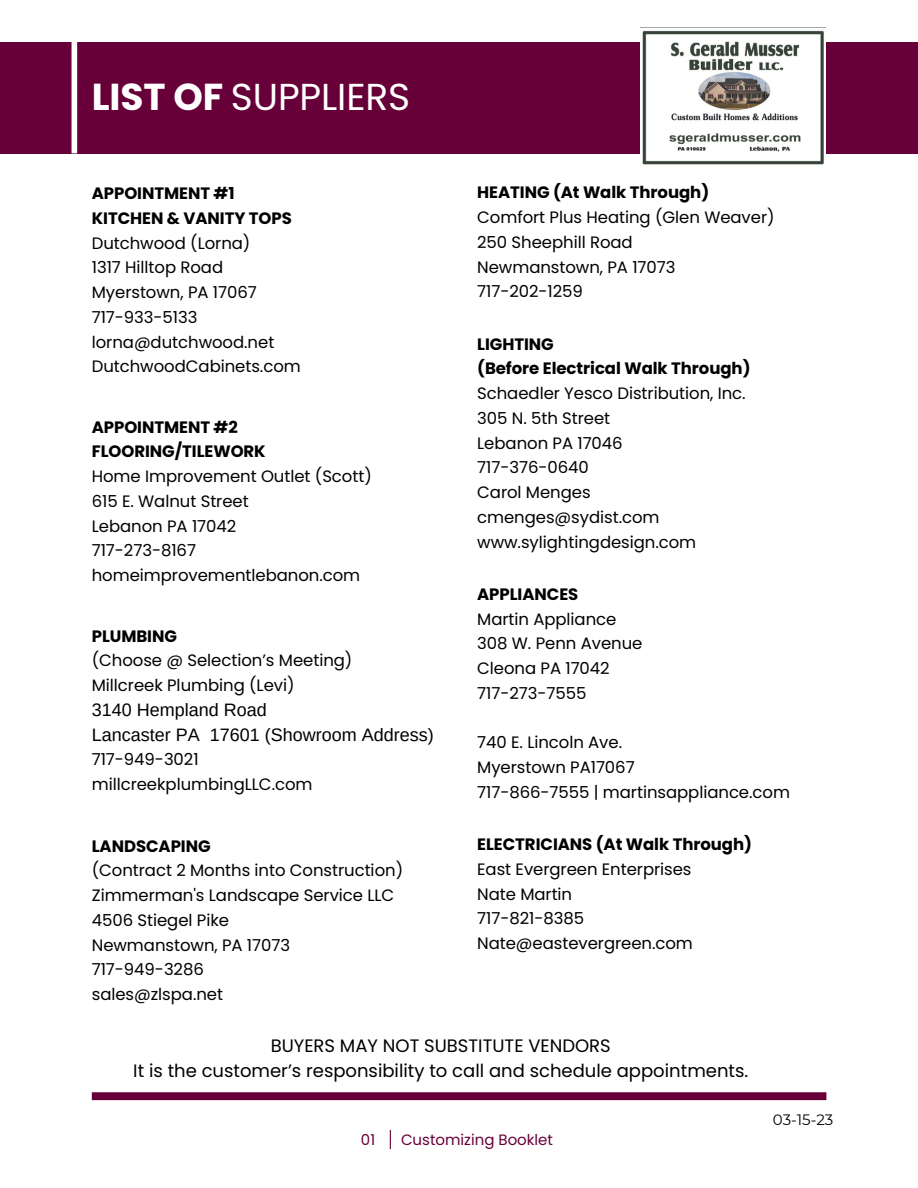
<style>
.page{position:relative;width:918px;height:1188px;background:#fff}
.page>*{position:absolute;margin:0;border:0;box-sizing:border-box;transform-origin:0 0}
.t1{font:37.5px "Poppins";letter-spacing:-.005em;color:#fff}
.t2{font:18px/24.8px "Poppins";color:#000;text-align:center}
.t3{font:18px/24.8px "Arimo";color:#000}
.t4{font:16.5px/24.8px "Poppins";letter-spacing:-.005em;color:#000}
.t5{font:700 16.5px/24.8px "Poppins";letter-spacing:-.005em;color:#000}
.t6{font:15px "Poppins";color:#670038}
.t7{font:15px "Montserrat";color:#000}
.s1{font-weight:700}
</style>
<div class="page">
<div style="left:92px;top:1092px;width:734px;height:8px;background:#670038"></div>
<div style="left:0;top:42px;width:918px;height:111px;background:#670038"></div>
<svg style="left:390px;top:1130px;width:1px;height:19px"></svg>
<div style="left:72px;top:18px;width:5px;height:135px;background:#fff"></div>
<img style="left:640px;top:30px;width:186px;height:135px">
<h1 class="t1" style="left:92px;top:71px;width:320px"><span class="s1">LIST OF</span> SUPPLIERS</h1>
<p class="t5" style="left:92px;top:181px;width:202px">APPOINTMENT #1<br>KITCHEN &amp; VANITY TOPS</p>
<p class="t4" style="left:92px;top:230px;width:211px">Dutchwood (Lorna)<br>1317 Hilltop Road<br>Myerstown, PA 17067<br>717-933-5133 lorna@dutchwood.net<br>DutchwoodCabinets.com</p>
<p class="t5" style="left:92px;top:415px;width:176px">APPOINTMENT #2<br>FLOORING/TILEWORK</p>
<p class="t4" style="left:92px;top:464px;width:282px">Home Improvement Outlet (Scott)<br>615 E. Walnut Street<br>Lebanon PA 17042<br>717-273-8167 homeimprovementlebanon.com</p>
<p class="t5" style="left:92px;top:624px;width:87px">PLUMBING</p>
<p class="t4" style="left:92px;top:648px;width:262px">(Choose @ Selection’s Meeting)<br>Millcreek Plumbing (Levi)</p>
<p class="t3" style="left:92px;top:697px;width:344px">3140 Hempland Road<br>Lancaster PA 17601 (Showroom Address)</p>
<p class="t4" style="left:92px;top:747px;width:222px">717-949-3021 millcreekplumbingLLC.com</p>
<p class="t5" style="left:92px;top:834px;width:120px">LANDSCAPING</p>
<p class="t4" style="left:92px;top:858px;width:313px">(Contract 2 Months into Construction)<br>Zimmerman's Landscape Service LLC<br>4506 Stiegel Pike<br>Newmanstown, PA 17073<br>717-949-3286<br>sales@zlspa.net</p>
<p class="t5" style="left:477px;top:180px;width:234px">HEATING (At Walk Through)</p>
<p class="t4" style="left:477px;top:205px;width:299px">Comfort Plus Heating (Glen Weaver)<br>250 Sheephill Road<br>Newmanstown, PA 17073<br>717-202-1259</p>
<p class="t5" style="left:477px;top:332px;width:275px">LIGHTING<br>(Before Electrical Walk Through)</p>
<p class="t4" style="left:477px;top:381px;width:270px">Schaedler Yesco Distribution, Inc.<br>305 N. 5th Street<br>Lebanon PA 17046<br>717-376-0640<br>Carol Menges cmenges@sydist.com www.sylightingdesign.com</p>
<p class="t5" style="left:477px;top:582px;width:103px">APPLIANCES</p>
<p class="t4" style="left:477px;top:606px;width:167px">Martin Appliance<br>308 W. Penn Avenue<br>Cleona PA 17042<br>717-273-7555</p>
<p class="t4" style="left:477px;top:730px;width:314px">740 E. Lincoln Ave.<br>Myerstown PA17067<br>717-866-7555 | martinsappliance.com</p>
<p class="t5" style="left:477px;top:832px;width:276px">ELECTRICIANS (At Walk Through)</p>
<p class="t4" style="left:477px;top:857px;width:217px">East Evergreen Enterprises<br>Nate Martin<br>717-821-8385<br>Nate@eastevergreen.com</p>
<p class="t2" style="left:133px;top:1034px;width:617px">BUYERS MAY NOT SUBSTITUTE VENDORS<br>It is the customer’s responsibility to call and schedule appointments.</p>
<p class="t6" style="left:361px;top:1129px;width:16px">01</p>
<p class="t6" style="left:401px;top:1129px;width:153px">Customizing Booklet</p>
<p class="t7" style="left:773px;top:1111px;width:62px">03-15-23</p>
</div>
